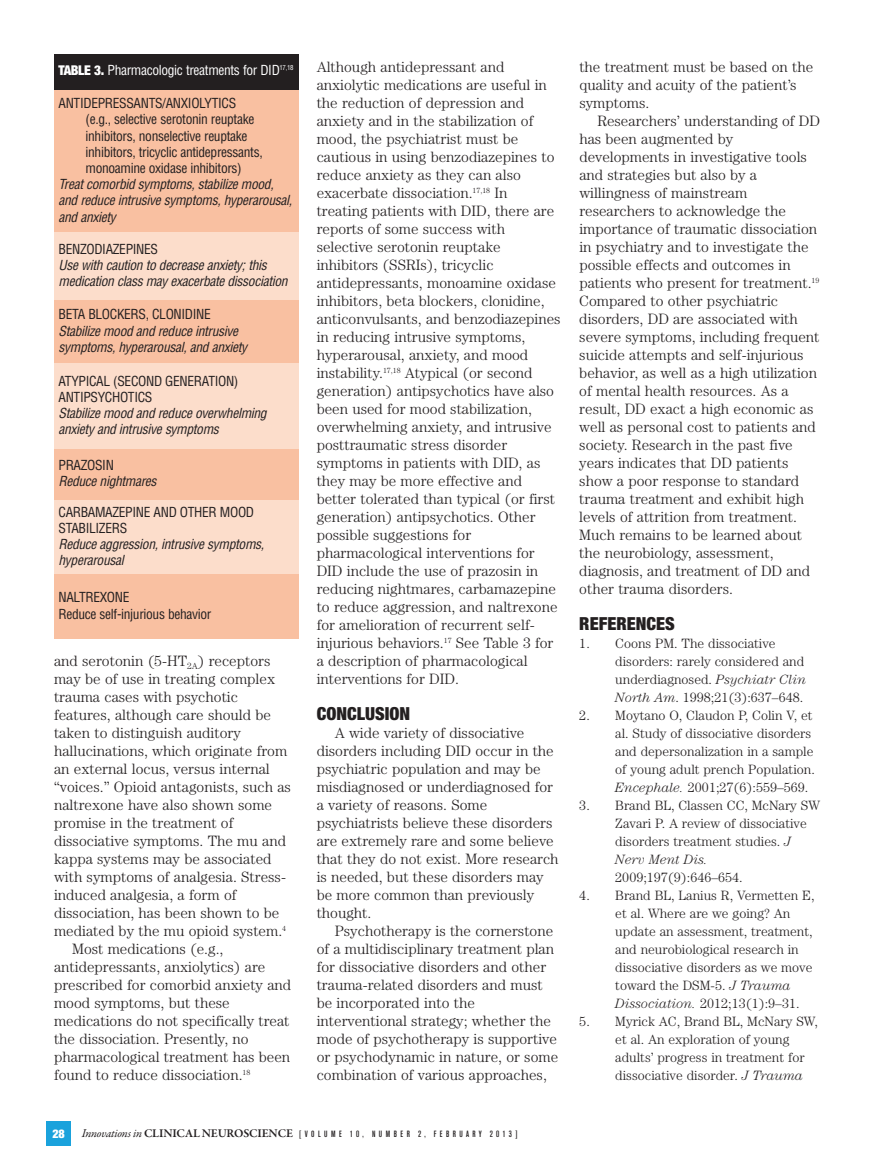
<style>
.page{position:relative;width:878px;height:1175px;background:#fff}
.page>*{position:absolute;margin:0;border:0;box-sizing:border-box;transform-origin:0 0}
.t1{font:900 condensed 18px "Helvetica Neue LT Std";color:#231f20}
.t2{font:300 15px/18px "Century Std";color:#231f20}
.t3{font:300 13.5px/18px "Century Std";color:#231f20}
.t4{font:italic condensed 13.5px/16.2px "Helvetica";letter-spacing:-.025em;color:#231f20}
.t5{font:condensed 13.5px/16.2px "Helvetica";letter-spacing:-.025em;color:#231f20}
.t6{font:condensed 13.5px "Helvetica";letter-spacing:-.025em;color:#fff}
.t7{font:900 condensed 12px "Helvetica Neue LT Std";color:#fff}
.t8{font:500 condensed 9px "Akzidenz Grotesk BE";letter-spacing:.38em;color:#231f20}
.s1{font-family:"Helvetica Neue LT Std";font-weight:900}
.s2{font-family:"Garamond Premr Pro";font-weight:400;font-style:italic;font-stretch:normal;font-size:12px}
.s3{font-family:"Garamond Premr Pro";font-weight:600;font-stretch:normal;font-size:12px}
.s4{font-style:italic}
</style>
<div class="page">
<div style="left:46px;top:1121px;width:25px;height:24px;background:#1aa2dc"></div>
<div style="left:54px;top:54px;width:244px;height:36px;background:#231f20"></div>
<div style="left:54px;top:90px;width:244px;height:142px;background:#f9c0a1"></div>
<div style="left:54px;top:232px;width:244px;height:68px;background:#fcddcb"></div>
<div style="left:54px;top:300px;width:244px;height:64px;background:#f9c0a1"></div>
<div style="left:54px;top:364px;width:244px;height:85px;background:#fcddcb"></div>
<div style="left:54px;top:449px;width:244px;height:50px;background:#f9c0a1"></div>
<div style="left:54px;top:499px;width:244px;height:75px;background:#fcddcb"></div>
<div style="left:54px;top:574px;width:244px;height:65px;background:#f9c0a1"></div>
<p class="t6" style="left:58px;top:63px;width:236px"><span class="s1">TABLE 3.</span> Pharmacologic treatments for DID<sup>17,18</sup></p>
<p class="t5" style="left:86px;top:95px;width:179px;text-indent:-27px">ANTIDEPRESSANTS/ANXIOLYTICS (e.g., selective serotonin reuptake inhibitors, nonselective reuptake inhibitors, tricyclic antidepressants, monoamine oxidase inhibitors)</p>
<p class="t4" style="left:58px;top:176px;width:235px">Treat comorbid symptoms, stabilize mood, and reduce intrusive symptoms, hyperarousal, and anxiety</p>
<p class="t5" style="left:58px;top:241px;width:101px">BENZODIAZEPINES</p>
<p class="t4" style="left:58px;top:257px;width:230px">Use with caution to decrease anxiety; this medication class may exacerbate dissociation</p>
<p class="t5" style="left:58px;top:307px;width:154px">BETA BLOCKERS, CLONIDINE</p>
<p class="t4" style="left:58px;top:323px;width:190px">Stabilize mood and reduce intrusive symptoms, hyperarousal, and anxiety</p>
<p class="t5" style="left:58px;top:373px;width:181px">ATYPICAL (SECOND GENERATION)<br>ANTIPSYCHOTICS</p>
<p class="t4" style="left:58px;top:405px;width:210px">Stabilize mood and reduce overwhelming anxiety and intrusive symptoms</p>
<p class="t5" style="left:58px;top:457px;width:57px">PRAZOSIN</p>
<p class="t4" style="left:58px;top:473px;width:100px">Reduce nightmares</p>
<p class="t5" style="left:58px;top:504px;width:197px">CARBAMAZEPINE AND OTHER MOOD<br>STABILIZERS</p>
<p class="t4" style="left:58px;top:536px;width:207px">Reduce aggression, intrusive symptoms, hyperarousal</p>
<p class="t5" style="left:58px;top:589px;width:154px">NALTREXONE<br>Reduce self-injurious behavior</p>
<p class="t2" style="left:54px;top:653px;width:218px">and serotonin (5-HT<sub>2A</sub>) receptors</p>
<p class="t2" style="left:54px;top:671px;width:222px">may be of use in treating complex</p>
<p class="t2" style="left:54px;top:689px;width:185px">trauma cases with psychotic</p>
<p class="t2" style="left:54px;top:707px;width:218px">features, although care should be</p>
<p class="t2" style="left:54px;top:725px;width:188px">taken to distinguish auditory</p>
<p class="t2" style="left:54px;top:743px;width:235px">hallucinations, which originate from</p>
<p class="t2" style="left:54px;top:761px;width:217px">an external locus, versus internal</p>
<p class="t2" style="left:54px;top:779px;width:238px">“voices.” Opioid antagonists, such as</p>
<p class="t2" style="left:54px;top:797px;width:219px">naltrexone have also shown some</p>
<p class="t2" style="left:54px;top:815px;width:181px">promise in the treatment of</p>
<p class="t2" style="left:54px;top:833px;width:233px">dissociative symptoms. The mu and</p>
<p class="t2" style="left:54px;top:851px;width:219px">kappa systems may be associated</p>
<p class="t2" style="left:54px;top:869px;width:233px">with symptoms of analgesia. Stress-</p>
<p class="t2" style="left:54px;top:887px;width:184px">induced analgesia, a form of</p>
<p class="t2" style="left:54px;top:905px;width:227px">dissociation, has been shown to be</p>
<p class="t2" style="left:54px;top:923px;width:233px">mediated by the mu opioid system.<sup>4</sup></p>
<p class="t2" style="left:72px;top:941px;width:153px">Most medications (e.g.,</p>
<p class="t2" style="left:54px;top:959px;width:213px">antidepressants, anxiolytics) are</p>
<p class="t2" style="left:54px;top:977px;width:239px">prescribed for comorbid anxiety and</p>
<p class="t2" style="left:54px;top:995px;width:177px">mood symptoms, but these</p>
<p class="t2" style="left:54px;top:1013px;width:237px">medications do not specifically treat</p>
<p class="t2" style="left:54px;top:1031px;width:196px">the dissociation. Presently, no</p>
<p class="t2" style="left:54px;top:1049px;width:238px">pharmacological treatment has been</p>
<p class="t2" style="left:54px;top:1067px;width:198px">found to reduce dissociation.<sup>18</sup></p>
<p class="t2" style="left:316px;top:59px;width:245px">Although antidepressant and anxiolytic medications are useful in the reduction of depression and anxiety and in the stabilization of mood, the psychiatrist must be cautious in using benzodiazepines to reduce anxiety as they can also exacerbate dissociation.<sup>17,18</sup> In treating patients with DID, there are reports of some success with selective serotonin reuptake inhibitors (SSRIs), tricyclic antidepressants, monoamine oxidase inhibitors, beta blockers, clonidine, anticonvulsants, and benzodiazepines in reducing intrusive symptoms, hyperarousal, anxiety, and mood instability.<sup>17,18</sup> Atypical (or second generation) antipsychotics have also been used for mood stabilization, overwhelming anxiety, and intrusive posttraumatic stress disorder symptoms in patients with DID, as they may be more effective and better tolerated than typical (or first generation) antipsychotics. Other possible suggestions for pharmacological interventions for DID include the use of prazosin in reducing nightmares, carbamazepine to reduce aggression, and naltrexone for amelioration of recurrent self&shy;injurious behaviors.<sup>17</sup> See Table 3 for a description of pharmacological interventions for DID.</p>
<p class="t1" style="left:316px;top:707px;width:95px">CONCLUSION</p>
<p class="t2" style="left:317px;top:725px;width:243px;text-indent:18px">A wide variety of dissociative disorders including DID occur in the psychiatric population and may be misdiagnosed or underdiagnosed for a variety of reasons. Some psychiatrists believe these disorders are extremely rare and some believe that they do not exist. More research is needed, but these disorders may be more common than previously thought.</p>
<p class="t2" style="left:317px;top:923px;width:243px;text-indent:18px">Psychotherapy is the cornerstone of a multidisciplinary treatment plan for dissociative disorders and other trauma-related disorders and must be incorporated into the interventional strategy; whether the mode of psychotherapy is supportive or psychodynamic in nature, or some combination of various approaches,</p>
<p class="t7" style="left:53px;top:1128px;width:14px">28</p>
<p class="t8" style="left:82px;top:1131px;width:437px"><span class="s2">Innovations in</span><span class="s3">CLINICAL NEUROSCIENCE</span> [VOLUME 10, NUMBER 2, FEBRUARY 2013]</p>
<p class="t2" style="left:579px;top:59px;width:235px">the treatment must be based on the quality and acuity of the patient’s symptoms.</p>
<p class="t2" style="left:579px;top:113px;width:242px;text-indent:18px">Researchers’ understanding of DD has been augmented by developments in investigative tools and strategies but also by a willingness of mainstream researchers to acknowledge the importance of traumatic dissociation in psychiatry and to investigate the possible effects and outcomes in patients who present for treatment.<sup>19<br></sup>Compared to other psychiatric disorders, DD are associated with severe symptoms, including frequent suicide attempts and self-injurious behavior, as well as a high utilization of mental health resources. As a result, DD exact a high economic as well as personal cost to patients and society. Research in the past five years indicates that DD patients show a poor response to standard trauma treatment and exhibit high levels of attrition from treatment.<br>Much remains to be learned about the neurobiology, assessment, diagnosis, and treatment of DD and other trauma disorders.</p>
<p class="t1" style="left:579px;top:617px;width:97px">REFERENCES</p>
<p class="t3" style="left:615px;top:636px;width:192px;text-indent:-36px">1. Coons PM. The dissociative disorders: rarely considered and underdiagnosed. <span class="s4">Psychiatr Clin<br>North Am</span>. 1998;21(3):637–648.</p>
<p class="t3" style="left:615px;top:707px;width:201px;text-indent:-36px">2. Moytano O, Claudon P, Colin V, et al. Study of dissociative disorders and depersonalization in a sample of young adult prench Population.<br><span class="s4">Encephale.</span> 2001;27(6):559–569.</p>
<p class="t3" style="left:615px;top:797px;width:206px;text-indent:-36px">3. Brand BL, Classen CC, McNary SW<br>Zavari P. A review of dissociative disorders treatment studies. <span class="s4">J<br>Nerv Ment Dis.</span></p>
<p class="t3" style="left:615px;top:869px;width:129px">2009;197(9):646–654.</p>
<p class="t3" style="left:615px;top:887px;width:201px;text-indent:-36px">4. Brand BL, Lanius R, Vermetten E, et al. Where are we going? An update an assessment, treatment, and neurobiological research in dissociative disorders as we move toward the DSM-5. <span class="s4">J Trauma<br>Dissociation.</span> 2012;13(1):9–31.</p>
<p class="t3" style="left:615px;top:1013px;width:204px;text-indent:-36px">5. Myrick AC, Brand BL, McNary SW, et al. An exploration of young adults’ progress in treatment for dissociative disorder. <span class="s4">J Trauma</span></p>
</div>
